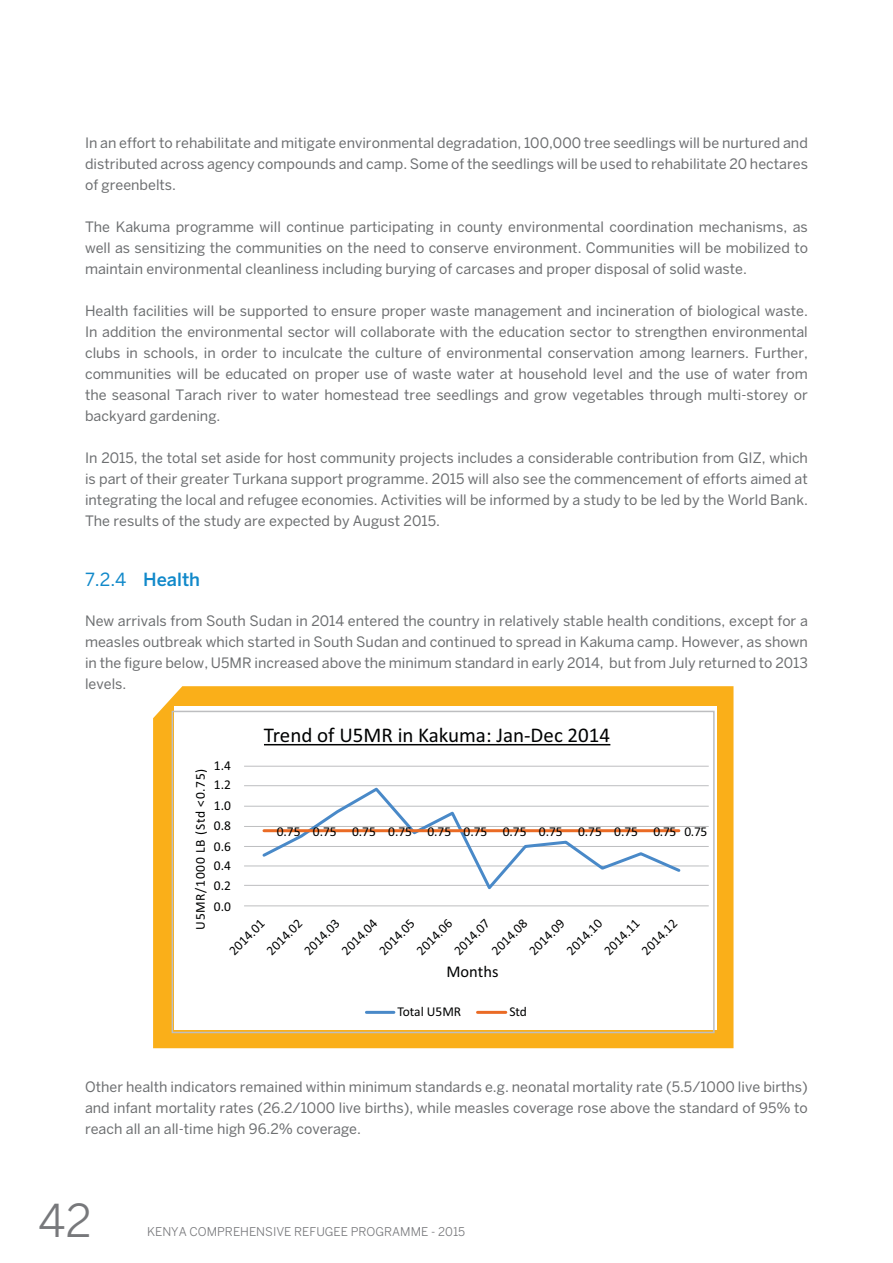
<style>
.page{position:relative;width:893px;height:1263px;background:#fff}
.page>*{position:absolute;margin:0;border:0;box-sizing:border-box;transform-origin:0 0}
.t1{font:45px "Benton Sans";color:#77787b}
.t2{font:21px "Calibri";color:#010202}
.t3{font:500 18px "Benton Sans";color:#1189ca}
.t4{font:16.5px "Calibri";color:#010202}
.t5{font:14.25px/21px "Benton Sans";color:#6d6f71;text-align:justify}
.t6{font:13.5px/19.5px "Calibri";color:#010202}
.t7{font:13.5px "Calibri";letter-spacing:.05em;color:#010202}
.t8{font:12px "Benton Sans";color:#77787b}
.s1{font-weight:400}
</style>
<div class="page">
<svg style="left:153px;top:686px;width:580px;height:362px;background:#f8b224"></svg>
<div style="left:174px;top:706px;width:542px;height:323px;background:#fff"></div>
<div style="left:172px;top:711px;width:543px;height:322px;border:2px solid #bdbec0"></div>
<hr style="left:366px;top:1011px;width:28px;height:3px;background:#4989c8">
<hr style="left:477px;top:1011px;width:29px;height:3px;background:#ea6b25">
<hr style="left:244px;top:885px;width:465px;height:1px;background:#bdbec0">
<hr style="left:244px;top:865px;width:465px;height:1px;background:#bdbec0">
<hr style="left:244px;top:846px;width:465px;height:1px;background:#bdbec0">
<hr style="left:244px;top:826px;width:465px;height:1px;background:#bdbec0">
<hr style="left:244px;top:806px;width:465px;height:1px;background:#bdbec0">
<hr style="left:244px;top:785px;width:465px;height:1px;background:#bdbec0">
<hr style="left:244px;top:766px;width:465px;height:1px;background:#bdbec0">
<hr style="left:244px;top:905px;width:465px;height:1px;background:#bdbec0">
<hr style="left:264px;top:744px;width:346px;height:1px;background:#010202">
<svg style="left:260px;top:785px;width:423px;height:105px"></svg>
<hr style="left:264px;top:829px;width:415px;height:3px;background:#ea6b25">
<p class="t5" style="left:85px;top:134px;width:724px">In an effort to rehabilitate and mitigate environmental degradation, 100,000 tree seedlings will be nurtured and distributed across agency compounds and camp. Some of the seedlings will be used to rehabilitate 20 hectares of greenbelts.</p>
<p class="t5" style="left:85px;top:218px;width:724px">The Kakuma programme will continue participating in county environmental coordination mechanisms, as well as sensitizing the communities on the need to conserve environment. Communities will be mobilized to maintain environmental cleanliness including burying of carcases and proper disposal of solid waste.</p>
<p class="t5" style="left:85px;top:302px;width:724px">Health facilities will be supported to ensure proper waste management and incineration of biological waste.<br>In addition the environmental sector will collaborate with the education sector to strengthen environmental clubs in schools, in order to inculcate the culture of environmental conservation among learners. Further, communities will be educated on proper use of waste water at household level and the use of water from the seasonal Tarach river to water homestead tree seedlings and grow vegetables through multi-storey or backyard gardening.</p>
<p class="t5" style="left:85px;top:449px;width:724px">In 2015, the total set aside for host community projects includes a considerable contribution from GIZ, which is part of their greater Turkana support programme. 2015 will also see the commencement of efforts aimed at integrating the local and refugee economies. Activities will be informed by a study to be led by the World Bank.<br>The results of the study are expected by August 2015.</p>
<p class="t3" style="left:85px;top:572px;width:117px"><span class="s1">7.2.4</span> Health</p>
<p class="t5" style="left:85px;top:611px;width:724px">New arrivals from South Sudan in 2014 entered the country in relatively stable health conditions, except for a measles outbreak which started in South Sudan and continued to spread in Kakuma camp. However, as shown in the figure below, U5MR increased above the minimum standard in early 2014, but from July returned to 2013 levels.</p>
<h2 class="t2" style="left:264px;top:727px;width:348px">Trend of U5MR in Kakuma: Jan-Dec 2014</h2>
<p class="t6" style="left:214px;top:757px;width:19px">1.4<br>1.2</p>
<p class="t6" style="left:214px;top:797px;width:19px">1.0<br>0.8</p>
<p class="t6" style="left:214px;top:838px;width:19px;text-align:justify">0.6<br>0.4<br>0.2</p>
<p class="t6" style="left:214px;top:897px;width:19px">0.0</p>
<p class="t7" style="left:196px;top:930px;width:163px;rotate:-90deg">U5MR/1000 LB (Std &lt;0.75)</p>
<p class="t6" style="left:277px;top:823px;width:432px">0.75 0.75 0.75 0.75 0.75 0.75 0.75 0.75 0.75 0.75 0.75 0.75</p>
<p class="t6" style="left:225px;top:947px;width:46px;rotate:-45deg">2014.01</p>
<p class="t6" style="left:263px;top:947px;width:46px;rotate:-45deg">2014.02</p>
<p class="t6" style="left:300px;top:947px;width:46px;rotate:-45deg">2014.03</p>
<p class="t6" style="left:338px;top:947px;width:46px;rotate:-45deg">2014.04</p>
<p class="t6" style="left:375px;top:947px;width:46px;rotate:-45deg">2014.05</p>
<p class="t6" style="left:413px;top:947px;width:46px;rotate:-45deg">2014.06</p>
<p class="t6" style="left:450px;top:947px;width:46px;rotate:-45deg">2014.07</p>
<p class="t6" style="left:488px;top:947px;width:46px;rotate:-45deg">2014.08</p>
<p class="t6" style="left:525px;top:947px;width:46px;rotate:-45deg">2014.09</p>
<p class="t6" style="left:563px;top:947px;width:46px;rotate:-45deg">2014.10</p>
<p class="t6" style="left:600px;top:947px;width:46px;rotate:-45deg">2014.11</p>
<p class="t6" style="left:638px;top:947px;width:46px;rotate:-45deg">2014.12</p>
<p class="t4" style="left:446px;top:966px;width:54px">Months</p>
<p class="t6" style="left:397px;top:1003px;width:65px">Total U5MR</p>
<p class="t6" style="left:509px;top:1003px;width:19px">Std</p>
<p class="t5" style="left:85px;top:1078px;width:724px">Other health indicators remained within minimum standards e.g. neonatal mortality rate (5.5/1000 live births) and infant mortality rates (26.2/1000 live births), while measles coverage rose above the standard of 95% to reach all an all-time high 96.2% coverage.</p>
<h1 class="t1" style="left:38px;top:1204px;width:55px">42</h1>
<p class="t8" style="left:147px;top:1227px;width:320px">KENYA COMPREHENSIVE REFUGEE PROGRAMME - 2015</p>
</div>
